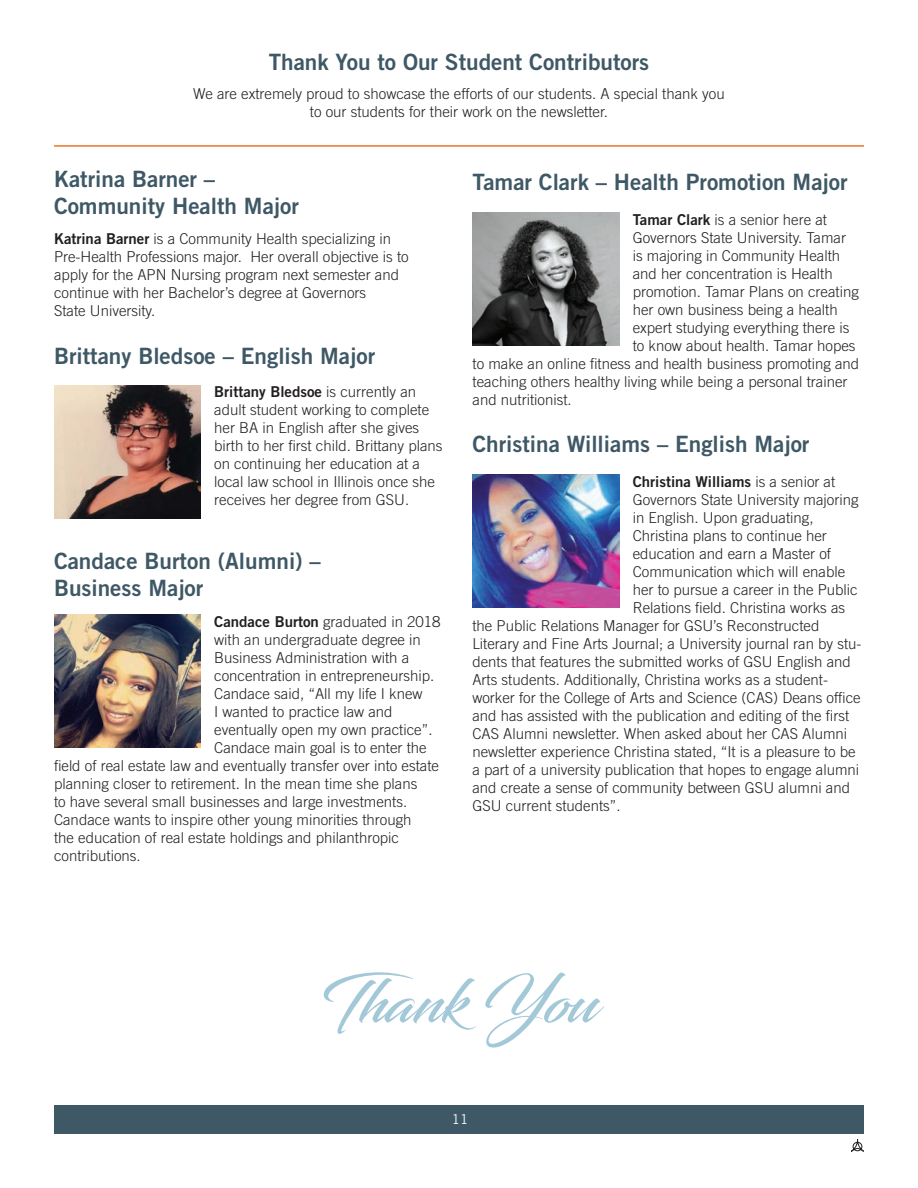
<style>
.page{position:relative;width:918px;height:1188px;background:#fff}
.page>*{position:absolute;margin:0;border:0;box-sizing:border-box;transform-origin:0 0}
.t1{font:60px "Blacksword";color:#a3c8d8}
.t2{font:22.5px/27px "Trade Gothic LT Std Bd 2";color:#3f5866}
.t3{font:300 15px/18px "Trade Gothic LT Std";color:#231f20}
.t4{font:15px "Trade Gothic LT Std Bd 2";color:#231f20}
.t5{font:13.5px "Trade Gothic LT Std";color:#fff}
.s1{font-family:"Trade Gothic LT Std Bd 2";font-weight:400}
.s2{font-family:"Trade Gothic LT Std";font-weight:300}
</style>
<div class="page">
<div style="left:54px;top:1105px;width:810px;height:29px;background:#3f5866"></div>
<img style="left:54px;top:385px;width:147px;height:133px">
<img style="left:54px;top:614px;width:147px;height:133px">
<img style="left:473px;top:213px;width:146px;height:133px">
<img style="left:472px;top:475px;width:147px;height:133px">
<hr style="left:54px;top:145px;width:810px;height:2px;background:#e97726">
<svg style="left:851px;top:1139px;width:13px;height:13px"></svg>
<p class="t2" style="left:269px;top:48px;width:382px">Thank You to Our Student Contributors</p>
<p class="t3" style="left:193px;top:85px;width:533px;text-align:center">We are extremely proud to showcase the efforts of our students. A special thank you to our students for their work on the newsletter.</p>
<p class="t2" style="left:54px;top:165px;width:246px">Katrina Barner –<br>Community Health Major</p>
<p class="t3" style="left:54px;top:229px;width:356px"><span class="s1">Katrina Barner</span> is a Community Health specializing in Pre-Health Professions major. Her overall objective is to apply for the APN Nursing program next semester and continue with her Bachelor’s degree at Governors<br>State University.</p>
<p class="t2" style="left:54px;top:342px;width:323px">Brittany Bledsoe – English Major</p>
<p class="t3" style="left:214px;top:383px;width:230px"><span class="s1">Brittany Bledsoe</span> is currently an adult student working to complete her BA in English after she gives birth to her first child. Brittany plans on continuing her education at a local law school in Illinois once she receives her degree from GSU.</p>
<p class="t2" style="left:54px;top:547px;width:268px">Candace Burton (Alumni) –<br>Business Major</p>
<p class="t3" style="left:214px;top:612px;width:228px"><span class="s1">Candace Burton</span> graduated in 2018</p>
<p class="t3" style="left:214px;top:630px;width:208px">with an undergraduate degree in</p>
<p class="t3" style="left:214px;top:648px;width:197px">Business Administration with a</p>
<p class="t3" style="left:214px;top:666px;width:222px">concentration in entrepreneurship.</p>
<p class="t3" style="left:214px;top:684px;width:210px">Candace said, “All my life I knew</p>
<p class="t3" style="left:214px;top:702px;width:180px">I wanted to practice law and</p>
<p class="t3" style="left:214px;top:720px;width:220px">eventually open my own practice”.</p>
<p class="t3" style="left:214px;top:738px;width:214px">Candace main goal is to enter the</p>
<p class="t3" style="left:54px;top:756px;width:387px">field of real estate law and eventually transfer over into estate</p>
<p class="t3" style="left:54px;top:774px;width:365px">planning closer to retirement. In the mean time she plans</p>
<p class="t3" style="left:54px;top:792px;width:355px">to have several small businesses and large investments.</p>
<p class="t3" style="left:54px;top:810px;width:359px">Candace wants to inspire other young minorities through</p>
<p class="t3" style="left:54px;top:828px;width:347px">the education of real estate holdings and philanthropic</p>
<p class="t3" style="left:54px;top:846px;width:88px">contributions.</p>
<p class="t2" style="left:472px;top:168px;width:377px">Tamar Clark – Health Promotion Major</p>
<p class="t3" style="left:633px;top:210px;width:196px"><span class="s1">Tamar Clark</span> is a senior here at</p>
<p class="t3" style="left:633px;top:228px;width:215px">Governors State University. Tamar</p>
<p class="t3" style="left:633px;top:246px;width:209px">is majoring in Community Health</p>
<p class="t3" style="left:633px;top:264px;width:202px">and her concentration is Health</p>
<p class="t3" style="left:633px;top:282px;width:228px">promotion. Tamar Plans on creating</p>
<p class="t3" style="left:633px;top:300px;width:207px">her own business being a health</p>
<p class="t3" style="left:633px;top:318px;width:218px">expert studying everything there is</p>
<p class="t3" style="left:633px;top:336px;width:224px">to know about health. Tamar hopes</p>
<p class="t3" style="left:472px;top:354px;width:388px">to make an online fitness and health business promoting and</p>
<p class="t3" style="left:472px;top:372px;width:377px">teaching others healthy living while being a personal trainer</p>
<p class="t3" style="left:472px;top:390px;width:101px">and nutritionist.</p>
<p class="t2" style="left:472px;top:430px;width:339px">Christina Williams – English Major</p>
<p class="t4" style="left:633px;top:472px;width:204px">Christina Williams <span class="s2">is a senior at</span></p>
<p class="t3" style="left:633px;top:491px;width:227px">Governors State University majoring</p>
<p class="t3" style="left:633px;top:509px;width:182px">in English. Upon graduating,</p>
<p class="t3" style="left:633px;top:527px;width:196px">Christina plans to continue her</p>
<p class="t3" style="left:633px;top:545px;width:200px">education and earn a Master of</p>
<p class="t3" style="left:633px;top:563px;width:214px">Communication which will enable</p>
<p class="t3" style="left:633px;top:581px;width:227px">her to pursue a career in the Public</p>
<p class="t3" style="left:633px;top:599px;width:214px">Relations field. Christina works as</p>
<p class="t3" style="left:472px;top:617px;width:348px">the Public Relations Manager for GSU’s Reconstructed</p>
<p class="t3" style="left:472px;top:635px;width:391px">Literary and Fine Arts Journal; a University journal ran by stu-</p>
<p class="t3" style="left:472px;top:653px;width:380px">dents that features the submitted works of GSU English and</p>
<p class="t3" style="left:472px;top:671px;width:357px">Arts students. Additionally, Christina works as a student-</p>
<p class="t3" style="left:472px;top:689px;width:390px">worker for the College of Arts and Science (CAS) Deans office</p>
<p class="t3" style="left:472px;top:707px;width:378px">and has assisted with the publication and editing of the first</p>
<p class="t3" style="left:472px;top:725px;width:376px">CAS Alumni newsletter. When asked about her CAS Alumni</p>
<p class="t3" style="left:472px;top:743px;width:385px">newsletter experience Christina stated, “It is a pleasure to be</p>
<p class="t3" style="left:472px;top:761px;width:388px">a part of a university publication that hopes to engage alumni</p>
<p class="t3" style="left:472px;top:779px;width:379px">and create a sense of community between GSU alumni and</p>
<p class="t3" style="left:472px;top:797px;width:150px">GSU current students”.</p>
<p class="t1" style="left:320px;top:966px;width:279px">Thank You</p>
<p class="t5" style="left:452px;top:1111px;width:18px">11</p>
</div>
